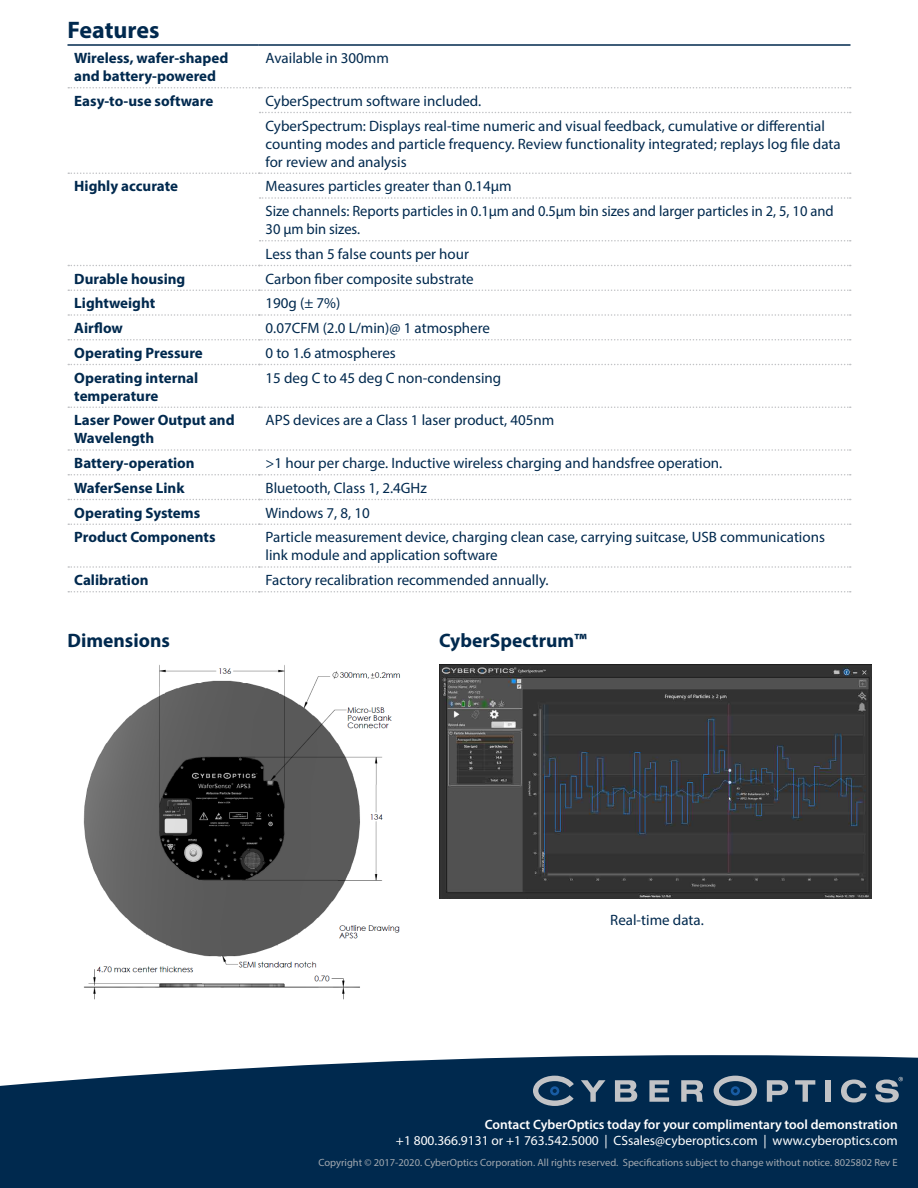
<style>
.page{position:relative;width:918px;height:1188px;background:#fff}
.page>*{position:absolute;margin:0;border:0;box-sizing:border-box;transform-origin:0 0}
.t1{font:700 24px "Myriad Pro";color:#00294e}
.t2{font:700 19.5px "Myriad Pro";color:#00294e}
.t3{font:15px/18px "Myriad Pro";color:#00294e}
.t4{font:700 15px/18px "Myriad Pro";color:#00294e}
.t5{font:13.5px "Myriad Pro";color:#fff}
.t6{font:600 13.5px "Myriad Pro";color:#fff}
.t7{font:10.5px "Myriad Pro";color:#a3a9b0}
</style>
<div class="page">
<svg style="left:0;top:1055px;width:918px;height:133px;background:#103759"></svg>
<svg style="left:581px;top:1080px;width:25px;height:22px"></svg>
<svg style="left:615px;top:1080px;width:22px;height:22px"></svg>
<svg style="left:649px;top:1080px;width:20px;height:22px"></svg>
<svg style="left:681px;top:1080px;width:22px;height:22px"></svg>
<svg style="left:767px;top:1080px;width:21px;height:22px"></svg>
<svg style="left:795px;top:1080px;width:20px;height:22px"></svg>
<div style="left:825px;top:1080px;width:6px;height:22px;background:#c2c3c6"></div>
<svg style="left:841px;top:1080px;width:26px;height:22px"></svg>
<svg style="left:714px;top:1076px;width:43px;height:30px"></svg>
<svg style="left:875px;top:1077px;width:28px;height:26px"></svg>
<svg style="left:533px;top:1076px;width:41px;height:30px"></svg>
<svg style="left:68px;top:87px;width:783px;height:1px"></svg>
<svg style="left:260px;top:112px;width:591px;height:1px"></svg>
<svg style="left:68px;top:172px;width:783px;height:2px"></svg>
<svg style="left:260px;top:197px;width:591px;height:2px"></svg>
<svg style="left:260px;top:240px;width:591px;height:2px"></svg>
<svg style="left:68px;top:265px;width:783px;height:1px"></svg>
<svg style="left:68px;top:290px;width:783px;height:1px"></svg>
<svg style="left:68px;top:314px;width:783px;height:2px"></svg>
<svg style="left:68px;top:339px;width:783px;height:1px"></svg>
<svg style="left:68px;top:364px;width:783px;height:1px"></svg>
<svg style="left:68px;top:406px;width:783px;height:2px"></svg>
<svg style="left:68px;top:449px;width:783px;height:2px"></svg>
<svg style="left:68px;top:474px;width:783px;height:2px"></svg>
<svg style="left:68px;top:499px;width:783px;height:1px"></svg>
<svg style="left:68px;top:524px;width:783px;height:1px"></svg>
<svg style="left:68px;top:566px;width:783px;height:2px"></svg>
<svg style="left:68px;top:591px;width:783px;height:1px"></svg>
<hr style="left:68px;top:44px;width:191px;height:2px;background:#00294e">
<hr style="left:259px;top:44px;width:592px;height:2px;background:#00294e">
<img style="left:83px;top:665px;width:318px;height:335px">
<img style="left:439px;top:665px;width:432px;height:234px">
<p class="t1" style="left:68px;top:15px;width:93px">Features</p>
<p class="t4" style="left:74px;top:48px;width:156px">Wireless, wafer-shaped and battery-powered</p>
<p class="t3" style="left:266px;top:49px;width:125px">Available in 300mm</p>
<p class="t4" style="left:74px;top:91px;width:141px">Easy-to-use software</p>
<p class="t3" style="left:266px;top:91px;width:217px">CyberSpectrum software included.</p>
<p class="t3" style="left:266px;top:116px;width:577px">CyberSpectrum: Displays real-time numeric and visual feedback, cumulative or differential counting modes and particle frequency. Review functionality integrated; replays log file data for review and analysis</p>
<p class="t4" style="left:74px;top:177px;width:105px">Highly accurate</p>
<p class="t3" style="left:266px;top:177px;width:248px">Measures particles greater than 0.14μm</p>
<p class="t3" style="left:266px;top:202px;width:570px">Size channels: Reports particles in 0.1μm and 0.5μm bin sizes and larger particles in 2, 5, 10 and<br>30 µm bin sizes.</p>
<p class="t3" style="left:266px;top:244px;width:205px">Less than 5 false counts per hour</p>
<p class="t4" style="left:74px;top:269px;width:113px">Durable housing</p>
<p class="t3" style="left:266px;top:269px;width:210px">Carbon fiber composite substrate</p>
<p class="t4" style="left:74px;top:294px;width:82px">Lightweight</p>
<p class="t3" style="left:266px;top:294px;width:76px">190g (± 7%)</p>
<p class="t4" style="left:74px;top:318px;width:50px">Airflow</p>
<p class="t3" style="left:266px;top:319px;width:226px">0.07CFM (2.0 L/min)@ 1 atmosphere</p>
<p class="t4" style="left:74px;top:343px;width:130px">Operating Pressure</p>
<p class="t3" style="left:266px;top:343px;width:132px">0 to 1.6 atmospheres</p>
<p class="t4" style="left:74px;top:368px;width:125px">Operating internal temperature</p>
<p class="t3" style="left:266px;top:368px;width:237px">15 deg C to 45 deg C non-condensing</p>
<p class="t4" style="left:74px;top:411px;width:162px">Laser Power Output and<br>Wavelength</p>
<p class="t3" style="left:266px;top:411px;width:290px">APS devices are a Class 1 laser product, 405nm</p>
<p class="t4" style="left:74px;top:453px;width:122px">Battery-operation</p>
<p class="t3" style="left:266px;top:454px;width:458px">&gt;1 hour per charge. Inductive wireless charging and handsfree operation.</p>
<p class="t4" style="left:74px;top:478px;width:112px">WaferSense Link</p>
<p class="t3" style="left:266px;top:478px;width:163px">Bluetooth, Class 1, 2.4GHz</p>
<p class="t4" style="left:74px;top:503px;width:128px">Operating Systems</p>
<p class="t3" style="left:266px;top:503px;width:106px">Windows 7, 8, 10</p>
<p class="t4" style="left:74px;top:528px;width:143px">Product Components</p>
<p class="t3" style="left:266px;top:528px;width:561px">Particle measurement device, charging clean case, carrying suitcase, USB communications link module and application software</p>
<p class="t4" style="left:74px;top:570px;width:76px">Calibration</p>
<p class="t3" style="left:266px;top:571px;width:285px">Factory recalibration recommended annually.</p>
<p class="t2" style="left:68px;top:628px;width:104px">Dimensions</p>
<p class="t2" style="left:439px;top:628px;width:149px">CyberSpectrum™</p>
<p class="t3" style="left:610px;top:911px;width:95px">Real-time data.</p>
<p class="t6" style="left:485px;top:1116px;width:414px">Contact CyberOptics today for your complimentary tool demonstration</p>
<p class="t5" style="left:396px;top:1132px;width:503px">+1 800.366.9131 or +1 763.542.5000 | CSsales@cyberoptics.com | www.cyberoptics.com</p>
<p class="t7" style="left:319px;top:1156px;width:581px">Copyright © 2017-2020. CyberOptics Corporation. All rights reserved. Specifications subject to change without notice. 8025802 Rev E</p>
</div>
